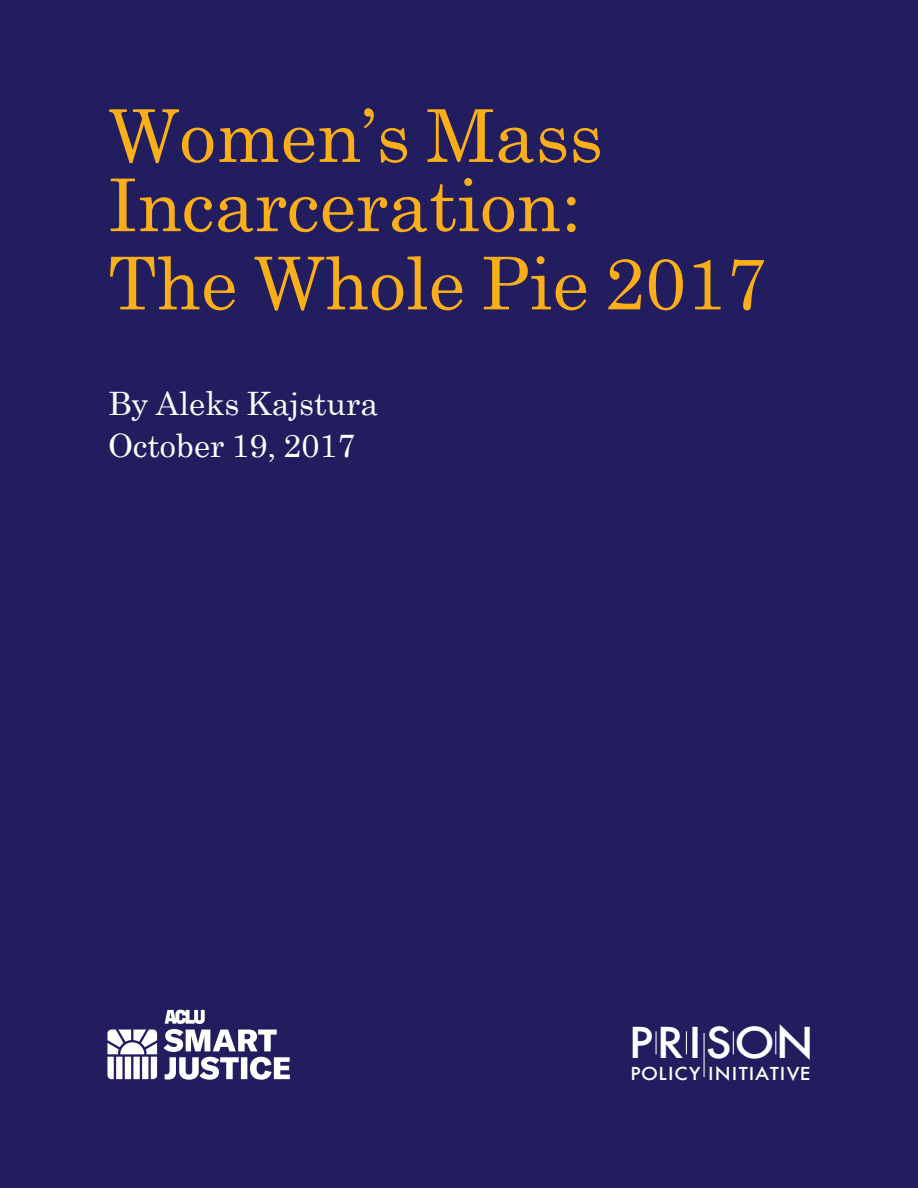
<style>
.page{position:relative;width:918px;height:1188px;background:#221d5f}
.page>*{position:absolute;margin:0;border:0;box-sizing:border-box;transform-origin:0 0}
.t1{font:72.9px/69.3px "Century Schoolbook";color:#faaf18}
.t2{font:500 41.55px "Futura";letter-spacing:.08em;color:#fff;scale:1.09 1}
.t3{font:32.25px/42px "Century Schoolbook";color:#fff}
.t4{font:500 17.4px "Futura";letter-spacing:.06em;color:#fff;scale:1.09 1}
</style>
<div class="page">
<svg style="left:164px;top:1010px;width:126px;height:70px"></svg>
<svg style="left:107px;top:1030px;width:50px;height:49px"></svg>
<svg style="left:656px;top:1031px;width:1px;height:23px"></svg>
<svg style="left:686px;top:1031px;width:1px;height:23px"></svg>
<hr style="left:704px;top:1033px;width:1px;height:44px;background:#fff">
<svg style="left:733px;top:1031px;width:1px;height:23px"></svg>
<svg style="left:776px;top:1031px;width:1px;height:23px"></svg>
<p class="t1" style="left:108px;top:99px;width:496px">Women’s Mass<br>Incarceration:</p>
<p class="t1" style="left:108px;top:247px;width:660px">The Whole Pie 2017</p>
<p class="t3" style="left:108px;top:381px;width:272px">By Aleks Kajstura<br>October 19, 2017</p>
<p class="t2" style="left:629px;top:1014px;width:171px">PRISON</p>
<p class="t4" style="left:630px;top:1062px;width:167px">POLICY INITIATIVE</p>
</div>
